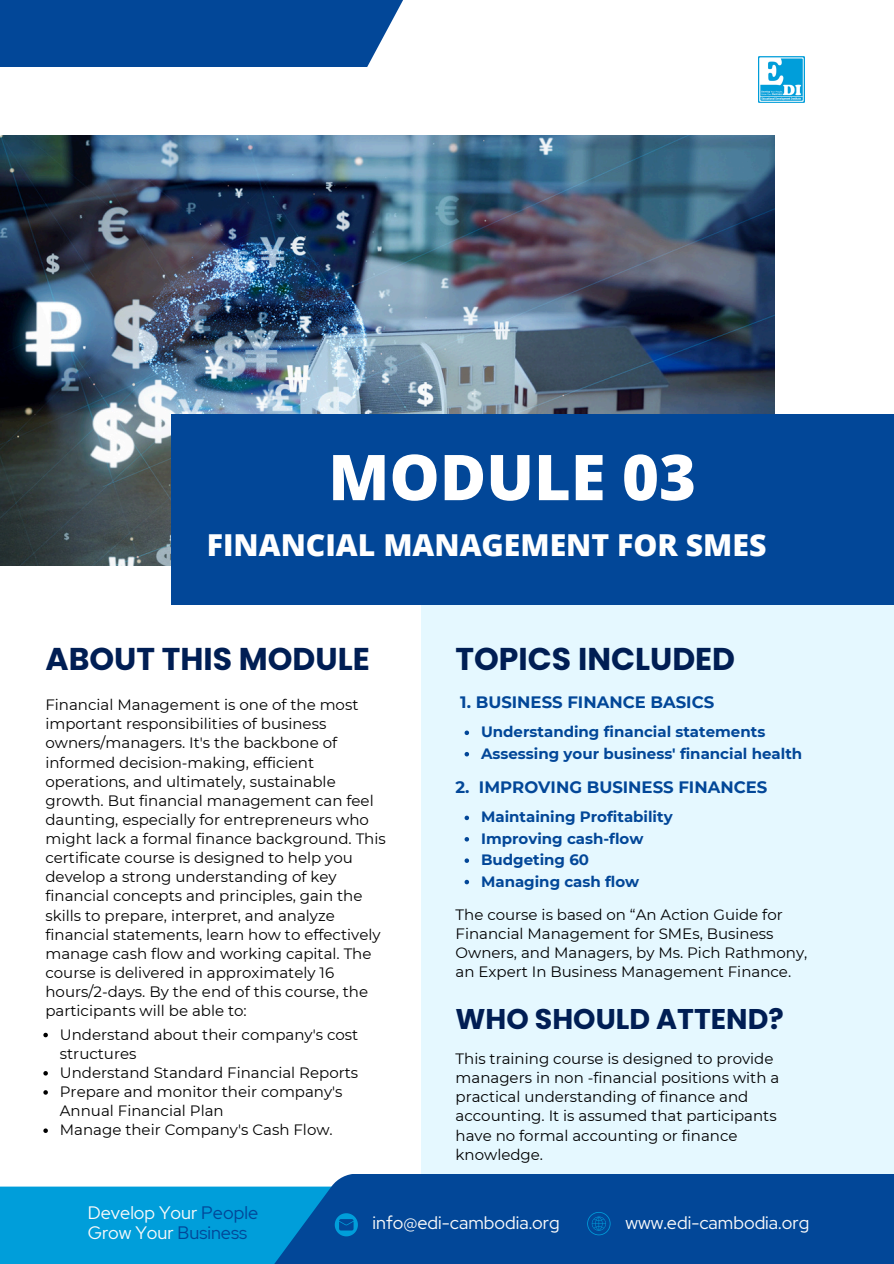
<style>
.page{position:relative;width:894px;height:1264px;background:#fff}
.page>*{position:absolute;margin:0;border:0;box-sizing:border-box;transform-origin:0 0}
.t1{font:800 63.15px "Open Sans";color:#fff}
.t2{font:700 31.5px "Poppins";color:#001e54}
.t3{font:800 30.15px "Open Sans";color:#fff}
.t4{font:700 28.5px "Poppins";color:#001e54}
.t5{font:18px/20.2px "Red Hat Display";color:#fafafa}
.t6{font:700 16.5px "Montserrat";color:#024798}
.t7{font:15px/19.2px "Montserrat";color:#000}
.t8{font:700 15px "Montserrat";color:#024798}
.s1{color:#024798}
</style>
<div class="page">
<div style="left:0;top:1186px;width:409px;height:77px;background:#009eda"></div>
<div style="left:229px;top:1173px;width:664px;height:90px;background:#024798"></div>
<svg style="left:587px;top:1212px;width:23px;height:23px"></svg>
<img style="left:0;top:135px;width:774px;height:430px">
<div style="left:421px;top:600px;width:472px;height:574px;background:#e5f8ff"></div>
<div style="left:171px;top:414px;width:722px;height:191px;background:#024798"></div>
<div style="left:0;top:0;width:446px;height:67px;background:#024798"></div>
<svg style="left:464px;top:730px;width:5px;height:5px"></svg>
<svg style="left:464px;top:752px;width:5px;height:4px"></svg>
<svg style="left:43px;top:1032px;width:5px;height:5px"></svg>
<svg style="left:43px;top:1071px;width:5px;height:4px"></svg>
<svg style="left:43px;top:1090px;width:5px;height:4px"></svg>
<svg style="left:43px;top:1128px;width:5px;height:4px"></svg>
<img style="left:758px;top:56px;width:46px;height:46px">
<svg style="left:464px;top:815px;width:5px;height:5px"></svg>
<svg style="left:464px;top:837px;width:5px;height:4px"></svg>
<svg style="left:464px;top:858px;width:5px;height:5px"></svg>
<svg style="left:464px;top:879px;width:5px;height:5px"></svg>
<svg style="left:334px;top:1213px;width:24px;height:23px"></svg>
<h2 class="t1" style="left:328px;top:432px;width:369px">MODULE 03</h2>
<p class="t3" style="left:207px;top:523px;width:561px">FINANCIAL MANAGEMENT FOR SMES</p>
<h1 class="t2" style="left:45px;top:636px;width:326px">ABOUT THIS MODULE</h1>
<h2 class="t2" style="left:455px;top:636px;width:281px">TOPICS INCLUDED</h2>
<p class="t7" style="left:45px;top:695px;width:342px">Financial Management is one of the most important responsibilities of business owners/managers. It's the backbone of informed decision-making, efficient operations, and ultimately, sustainable growth. But financial management can feel daunting, especially for entrepreneurs who might lack a formal finance background. This certificate course is designed to help you develop a strong understanding of key financial concepts and principles, gain the skills to prepare, interpret, and analyze financial statements, learn how to effectively manage cash flow and working capital. The course is delivered in approximately 16 hours/2-days. By the end of this course, the participants will be able to:</p>
<p class="t7" style="left:60px;top:1024px;width:300px">Understand about their company's cost structures</p>
<p class="t7" style="left:60px;top:1062px;width:300px">Understand Standard Financial Reports</p>
<p class="t7" style="left:60px;top:1081px;width:284px">Prepare and monitor their company's<br>Annual Financial Plan</p>
<h2 class="t7" style="left:60px;top:1120px;width:274px">Manage their Company's Cash Flow.</h2>
<p class="t6" style="left:460px;top:692px;width:255px">1. BUSINESS FINANCE BASICS</p>
<p class="t8" style="left:481px;top:722px;width:285px">Understanding financial statements</p>
<p class="t8" style="left:481px;top:744px;width:322px">Assessing your business' financial health</p>
<p class="t6" style="left:455px;top:777px;width:313px">2. IMPROVING BUSINESS FINANCES</p>
<h2 class="t8" style="left:481px;top:807px;width:193px">Maintaining Profitability</h2>
<p class="t8" style="left:481px;top:829px;width:164px">Improving cash-flow</p>
<p class="t8" style="left:481px;top:850px;width:109px">Budgeting 60</p>
<p class="t8" style="left:481px;top:872px;width:160px">Managing cash flow</p>
<p class="t7" style="left:455px;top:904px;width:353px">The course is based on “An Action Guide for Financial Management for SMEs, Business Owners, and Managers, by Ms. Pich Rathmony, an Expert In Business Management Finance.</p>
<p class="t4" style="left:455px;top:998px;width:329px">WHO SHOULD ATTEND?</p>
<p class="t7" style="left:455px;top:1049px;width:325px">This training course is designed to provide managers in non -financial positions with a practical understanding of finance and accounting. It is assumed that participants have no formal accounting or finance knowledge.</p>
<h4 class="t5" style="left:88px;top:1202px;width:172px">Develop Your <span class="s1">People<br></span>Grow Your <span class="s1">Business</span></h4>
<p class="t5" style="left:372px;top:1212px;width:188px">info@edi-cambodia.org</p>
<p class="t5" style="left:625px;top:1212px;width:185px">www.edi-cambodia.org</p>
</div>
